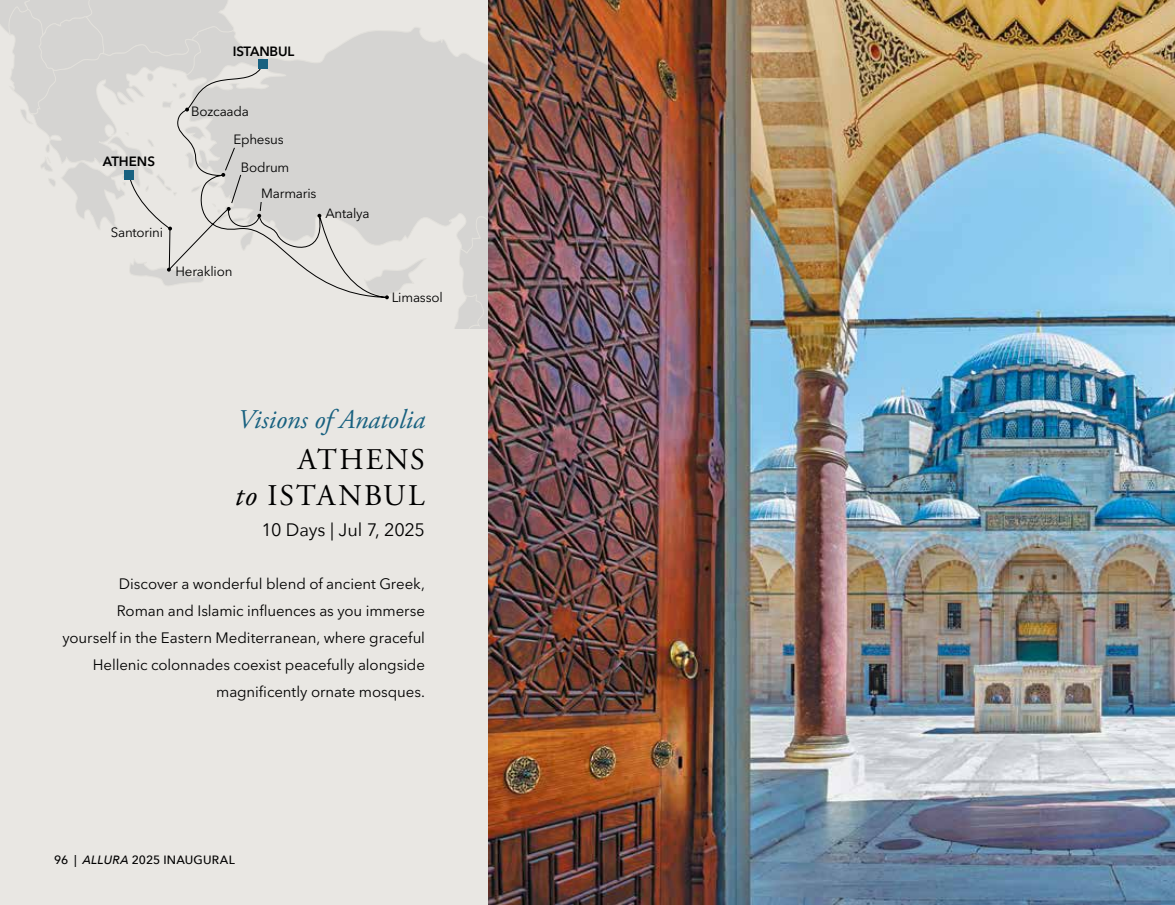
<style>
.page{position:relative;width:1175px;height:905px;background:#fff}
.page>*{position:absolute;margin:0;border:0;box-sizing:border-box;transform-origin:0 0}
.t1{font:30px/36px "Adobe Garamond Pro";letter-spacing:.07em;color:#000;text-align:right}
.t2{font:italic 27px "Adobe Garamond Pro";color:#186180}
.t3{font:18px "Avenir Next";letter-spacing:-.015em;color:#000}
.t4{font:15px/27px "Avenir Next LT Pro";letter-spacing:-.005em;color:#000;text-align:right}
.t5{font:13.35px "Avenir Next LT Pro";letter-spacing:-.015em;color:#000}
.t6{font:600 13.35px "Avenir Next LT Pro";letter-spacing:-.015em;color:#000}
.t7{font:500 12px "Avenir Next";letter-spacing:.015em;color:#000}
.s1{font-style:italic}
</style>
<div class="page">
<div style="left:0;top:0;width:495px;height:904px;background:#e9e7e3"></div>
<svg style="left:268px;top:28px;width:220px;height:214px;fill:#d5d4d2"></svg>
<svg style="left:445px;top:193px;width:43px;height:136px"></svg>
<svg style="left:388px;top:260px;width:35px;height:39px"></svg>
<svg style="left:0;top:0;width:268px;height:230px"></svg>
<svg style="left:128px;top:63px;width:260px;height:237px"></svg>
<div style="left:258px;top:60px;width:9px;height:9px;background:#186180"></div>
<div style="left:125px;top:170px;width:9px;height:9px;background:#186180"></div>
<img style="left:488px;top:0;width:686px;height:904px">
<p class="t6" style="left:233px;top:43px;width:63px">ISTANBUL</p>
<p class="t5" style="left:191px;top:103px;width:59px">Bozcaada</p>
<p class="t6" style="left:103px;top:153px;width:54px">ATHENS</p>
<p class="t5" style="left:111px;top:224px;width:54px">Santorini</p>
<p class="t5" style="left:233px;top:132px;width:52px">Ephesus</p>
<p class="t5" style="left:241px;top:159px;width:50px">Bodrum</p>
<p class="t5" style="left:261px;top:185px;width:57px">Marmaris</p>
<p class="t5" style="left:325px;top:206px;width:46px">Antalya</p>
<p class="t5" style="left:176px;top:263px;width:58px">Heraklion</p>
<p class="t5" style="left:392px;top:289px;width:53px">Limassol</p>
<h2 class="t2" style="left:237px;top:403px;width:189px">Visions of Anatolia</h2>
<h1 class="t1" style="left:235px;top:442px;width:192px">ATHENS<br><span class="s1">to</span> ISTANBUL</h1>
<p class="t3" style="left:261px;top:514px;width:165px">10 Days | Jul 7, 2025</p>
<p class="t4" style="left:62px;top:570px;width:364px">Discover a wonderful blend of ancient Greek,<br>Roman and Islamic influences as you immerse yourself in the Eastern Mediterranean, where graceful Hellenic colonnades coexist peacefully alongside magnificently ornate mosques.</p>
<p class="t7" style="left:54px;top:850px;width:182px">96 | <span class="s1">ALLURA</span> 2025 INAUGURAL</p>
</div>
